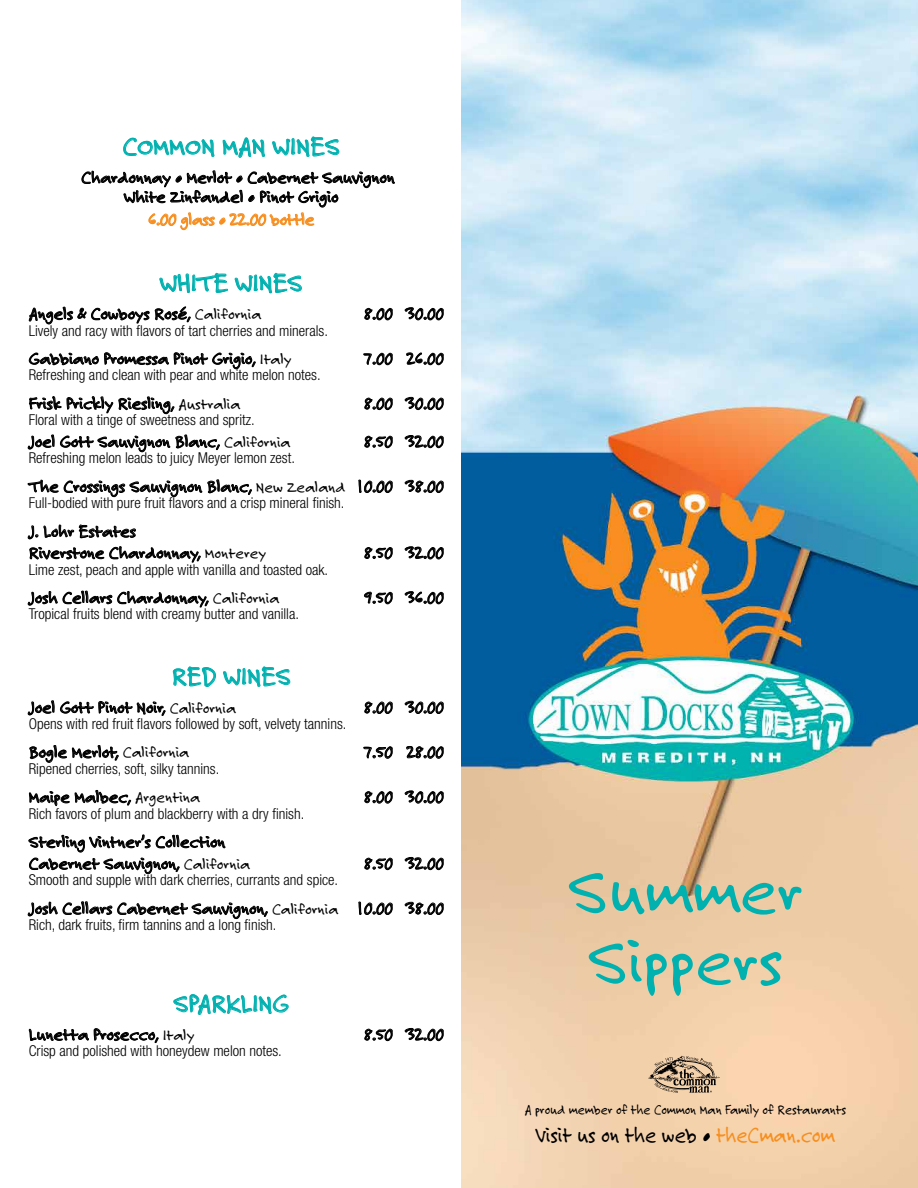
<style>
.page{position:relative;width:918px;height:1188px;background:#fff}
.page>*{position:absolute;margin:0;border:0;box-sizing:border-box;transform-origin:0 0}
.t1{font:72px/70.5px "Felt Tip Roman";color:#00b1b0}
.t2{font:27px "Felt Tip Roman";color:#00b1b0}
.t3{font:24px "Felt Tip Roman";color:#000;scale:.9 1}
.t4{font:18px/21.6px "Felt Tip Roman";color:#000}
.t5{font:18px "Felt Tip Roman";letter-spacing:-.01em;color:#f78e1e}
.t6{font:300 condensed 15px "Helvetica Neue";color:#000}
.t7{font:15px "Felt Tip Roman";color:#000;scale:.9 1}
.s1{font-size:16.5px}
.s2{color:#f78e1e}
</style>
<div class="page">
<img style="left:461px;top:0;width:457px;height:1188px">
<svg style="left:82px;top:136px;width:313px;height:95px"></svg>
<svg style="left:159px;top:273px;width:69px;height:20px"></svg>
<svg style="left:234px;top:273px;width:68px;height:21px"></svg>
<svg style="left:29px;top:306px;width:162px;height:19px"></svg>
<svg style="left:364px;top:308px;width:29px;height:12px"></svg>
<svg style="left:405px;top:307px;width:39px;height:13px"></svg>
<svg style="left:29px;top:352px;width:227px;height:18px"></svg>
<svg style="left:363px;top:353px;width:30px;height:12px"></svg>
<svg style="left:406px;top:352px;width:38px;height:13px"></svg>
<svg style="left:364px;top:398px;width:29px;height:12px"></svg>
<svg style="left:405px;top:397px;width:39px;height:13px"></svg>
<svg style="left:28px;top:396px;width:192px;height:57px"></svg>
<svg style="left:364px;top:436px;width:29px;height:12px"></svg>
<svg style="left:405px;top:435px;width:39px;height:13px"></svg>
<svg style="left:358px;top:479px;width:35px;height:14px"></svg>
<svg style="left:405px;top:480px;width:39px;height:13px"></svg>
<svg style="left:28px;top:479px;width:224px;height:84px"></svg>
<svg style="left:364px;top:547px;width:29px;height:12px"></svg>
<svg style="left:405px;top:546px;width:39px;height:13px"></svg>
<svg style="left:28px;top:590px;width:181px;height:18px"></svg>
<svg style="left:364px;top:592px;width:29px;height:12px"></svg>
<svg style="left:405px;top:591px;width:39px;height:13px"></svg>
<svg style="left:173px;top:666px;width:43px;height:21px"></svg>
<svg style="left:223px;top:666px;width:68px;height:21px"></svg>
<svg style="left:28px;top:700px;width:138px;height:16px"></svg>
<svg style="left:364px;top:701px;width:29px;height:13px"></svg>
<svg style="left:405px;top:701px;width:39px;height:13px"></svg>
<svg style="left:29px;top:745px;width:90px;height:18px"></svg>
<svg style="left:363px;top:746px;width:30px;height:13px"></svg>
<svg style="left:406px;top:746px;width:38px;height:13px"></svg>
<svg style="left:364px;top:791px;width:29px;height:13px"></svg>
<svg style="left:405px;top:791px;width:39px;height:13px"></svg>
<svg style="left:28px;top:790px;width:197px;height:84px"></svg>
<svg style="left:364px;top:858px;width:29px;height:12px"></svg>
<svg style="left:405px;top:857px;width:39px;height:13px"></svg>
<svg style="left:28px;top:901px;width:240px;height:19px"></svg>
<svg style="left:358px;top:901px;width:35px;height:14px"></svg>
<svg style="left:405px;top:902px;width:39px;height:13px"></svg>
<svg style="left:173px;top:994px;width:116px;height:21px"></svg>
<svg style="left:29px;top:1028px;width:130px;height:16px"></svg>
<svg style="left:364px;top:1029px;width:29px;height:12px"></svg>
<svg style="left:405px;top:1028px;width:39px;height:13px"></svg>
<svg style="left:648px;top:1056px;width:72px;height:37px;background:#b1987d"></svg>
<h2 class="t2" style="left:123px;top:130px;width:219px">COMMON MAN WINES</h2>
<p class="t4" style="left:124px;top:167px;width:272px;line-height:19.5px;text-indent:-43px">Chardonnay • Merlot • Cabernet Sauvignon<br>White Zinfandel • Pinot Grigio</p>
<p class="t5" style="left:148px;top:208px;width:168px">6.00 glass • 22.00 bottle</p>
<h2 class="t2" style="left:160px;top:266px;width:144px">WHITE WINES</h2>
<p class="t4" style="left:29px;top:303px;width:234px">Angels &amp; Cowboys Rosé, <span class="s1">California</span></p>
<p class="t4" style="left:364px;top:303px;width:81px">8.00 30.00</p>
<p class="t6" style="left:29px;top:322px;width:301px">Lively and racy with flavors of tart cherries and minerals.</p>
<p class="t4" style="left:29px;top:347px;width:264px">Gabbiano Promessa Pinot Grigio, <span class="s1">Italy</span></p>
<p class="t4" style="left:364px;top:347px;width:81px">7.00 26.00</p>
<p class="t6" style="left:29px;top:366px;width:293px">Refreshing and clean with pear and white melon notes.</p>
<p class="t4" style="left:29px;top:392px;width:213px">Frisk Prickly Riesling, <span class="s1">Australia</span></p>
<p class="t4" style="left:364px;top:392px;width:81px">8.00 30.00</p>
<p class="t6" style="left:29px;top:411px;width:227px">Floral with a tinge of sweetness and spritz.</p>
<p class="t4" style="left:29px;top:430px;width:263px">Joel Gott Sauvignon Blanc, <span class="s1">California</span></p>
<p class="t4" style="left:364px;top:430px;width:81px">8.50 32.00</p>
<p class="t6" style="left:29px;top:449px;width:268px">Refreshing melon leads to juicy Meyer lemon zest.</p>
<p class="t4" style="left:29px;top:475px;width:416px">The Crossings Sauvignon Blanc, <span class="s1">New Zealand</span> 10.00 38.00</p>
<p class="t6" style="left:29px;top:494px;width:317px">Full-bodied with pure fruit flavors and a crisp mineral finish.</p>
<p class="t4" style="left:29px;top:520px;width:239px">J. Lohr Estates<br>Riverstone Chardonnay, <span class="s1">Monterey</span></p>
<p class="t4" style="left:364px;top:542px;width:81px">8.50 32.00</p>
<p class="t6" style="left:29px;top:561px;width:301px">Lime zest, peach and apple with vanilla and toasted oak.</p>
<p class="t4" style="left:29px;top:587px;width:252px">Josh Cellars Chardonnay, <span class="s1">California</span></p>
<p class="t4" style="left:364px;top:587px;width:81px">9.50 36.00</p>
<p class="t6" style="left:29px;top:606px;width:272px">Tropical fruits blend with creamy butter and vanilla.</p>
<h2 class="t2" style="left:172px;top:660px;width:121px">RED WINES</h2>
<p class="t4" style="left:29px;top:696px;width:209px">Joel Gott Pinot Noir, <span class="s1">California</span></p>
<p class="t4" style="left:364px;top:696px;width:81px">8.00 30.00</p>
<p class="t6" style="left:29px;top:715px;width:319px">Opens with red fruit flavors followed by soft, velvety tannins.</p>
<p class="t4" style="left:29px;top:741px;width:162px">Bogle Merlot, <span class="s1">California</span></p>
<p class="t4" style="left:364px;top:741px;width:81px">7.50 28.00</p>
<p class="t6" style="left:29px;top:760px;width:192px">Ripened cherries, soft, silky tannins.</p>
<p class="t4" style="left:29px;top:786px;width:173px">Maipe Malbec, <span class="s1">Argentina</span></p>
<p class="t4" style="left:364px;top:786px;width:81px">8.00 30.00</p>
<p class="t6" style="left:29px;top:805px;width:277px">Rich favors of plum and blackberry with a dry finish.</p>
<p class="t4" style="left:29px;top:831px;width:223px">Sterling Vintner’s Collection<br>Cabernet Sauvignon, <span class="s1">California</span></p>
<p class="t4" style="left:364px;top:852px;width:81px">8.50 32.00</p>
<p class="t6" style="left:29px;top:871px;width:311px">Smooth and supple with dark cherries, currants and spice.</p>
<p class="t4" style="left:29px;top:897px;width:416px">Josh Cellars Cabernet Sauvignon, <span class="s1">California</span> 10.00 38.00</p>
<p class="t6" style="left:29px;top:916px;width:249px">Rich, dark fruits, firm tannins and a long finish.</p>
<h2 class="t2" style="left:174px;top:987px;width:117px">SPARKLING</h2>
<p class="t4" style="left:29px;top:1023px;width:167px">Lunetta Prosecco, <span class="s1">Italy</span></p>
<p class="t4" style="left:364px;top:1023px;width:81px">8.50 32.00</p>
<p class="t6" style="left:29px;top:1042px;width:255px">Crisp and polished with honeydew melon notes.</p>
<h1 class="t1" style="left:568px;top:855px;width:236px">Summer<br>Sippers</h1>
<p class="t7" style="left:525px;top:1100px;width:359px">A proud member of the Common Man Family of Restaurants</p>
<h3 class="t3" style="left:536px;top:1121px;width:333px">Visit us on the web • <span class="s2">theCman.com</span></h3>
</div>
